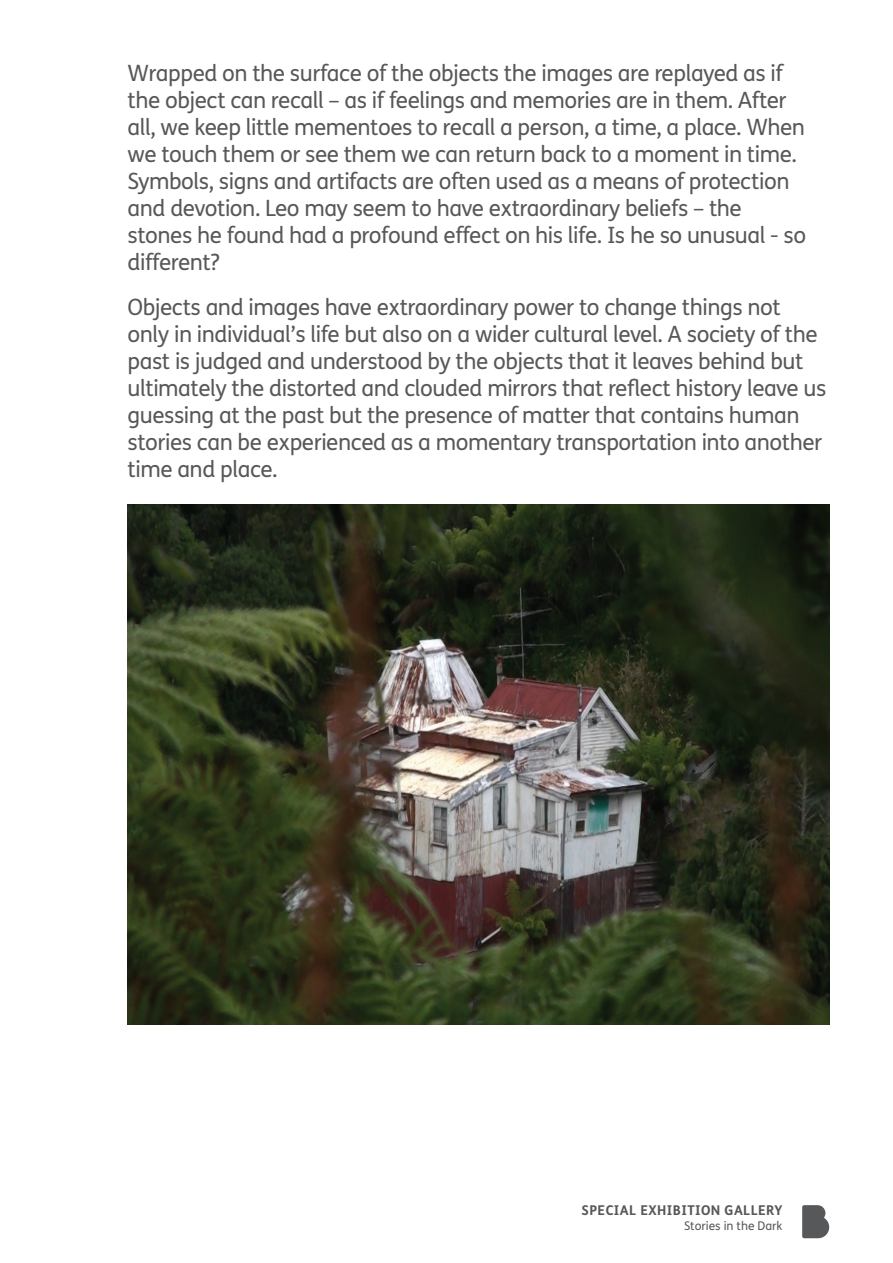
<style>
.page{position:relative;width:893px;height:1263px;background:#fff}
.page>*{position:absolute;margin:0;border:0;box-sizing:border-box;transform-origin:0 0}
.t1{font:22.5px/27px "FS Me";letter-spacing:-.02em;color:#57585a}
.t2{font:700 13.5px "FS Me";letter-spacing:.03em;color:#57585a}
.t3{font:12px "FS Me";color:#57585a}
</style>
<div class="page">
<svg style="left:802px;top:1205px;width:27px;height:33px"></svg>
<img style="left:128px;top:504px;width:701px;height:520px">
<p class="t1" style="left:128px;top:59px;width:680px">Wrapped on the surface of the objects the images are replayed as if the object can recall – as if feelings and memories are in them. After all, we keep little mementoes to recall a person, a time, a place. When we touch them or see them we can return back to a moment in time.<br>Symbols, signs and artifacts are often used as a means of protection and devotion. Leo may seem to have extraordinary beliefs – the stones he found had a profound effect on his life. Is he so unusual - so different?</p>
<p class="t1" style="left:128px;top:293px;width:700px">Objects and images have extraordinary power to change things not only in individual’s life but also on a wider cultural level. A society of the past is judged and understood by the objects that it leaves behind but ultimately the distorted and clouded mirrors that reflect history leave us guessing at the past but the presence of matter that contains human stories can be experienced as a momentary transportation into another time and place.</p>
<p class="t2" style="left:582px;top:1200px;width:202px">SPECIAL EXHIBITION GALLERY</p>
<p class="t3" style="left:684px;top:1217px;width:100px">Stories in the Dark</p>
</div>
